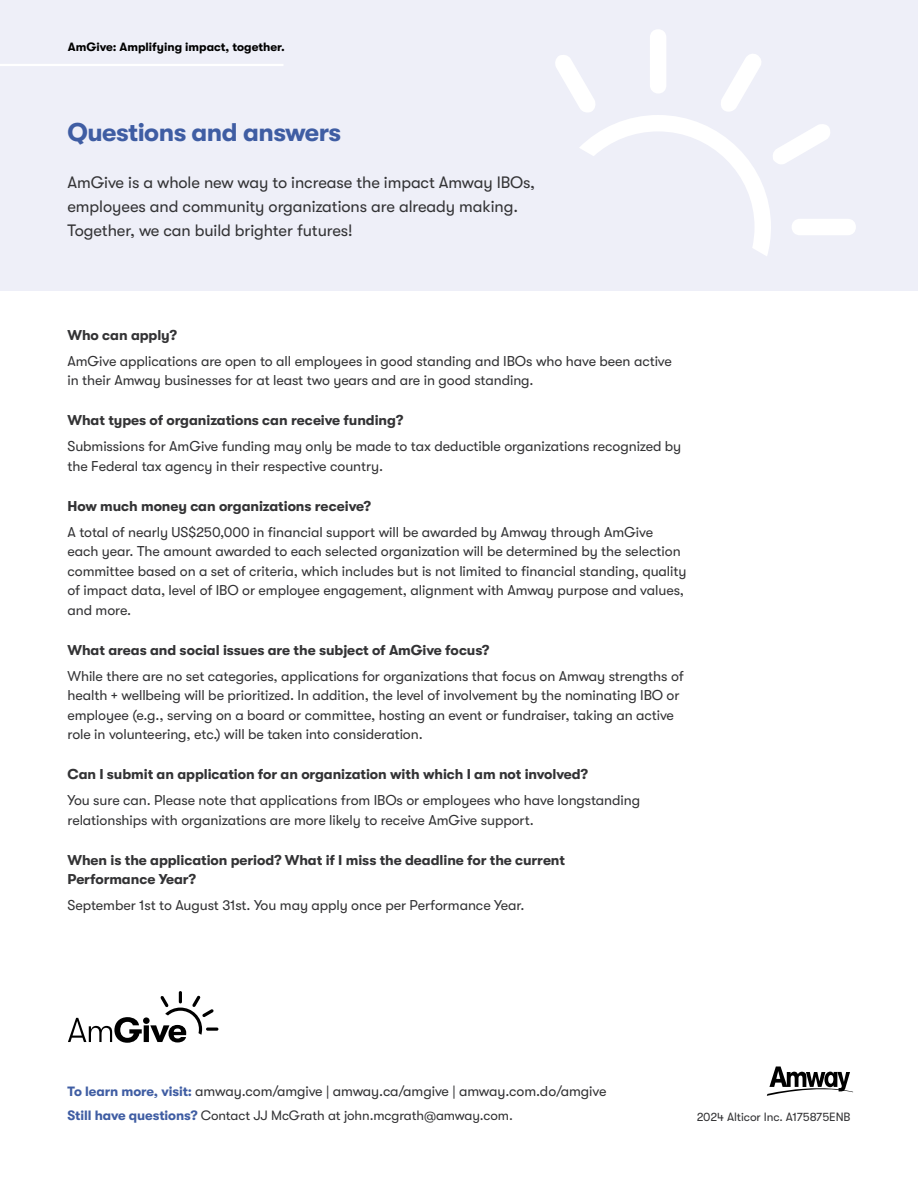
<style>
.page{position:relative;width:918px;height:1188px;background:#fff}
.page>*{position:absolute;margin:0;border:0;box-sizing:border-box;transform-origin:0 0}
.t1{font:700 25.5px "GT Walsheim";letter-spacing:-.02em;color:#3f5da3}
.t2{font:16.5px/24px "GT Walsheim";letter-spacing:-.005em;color:#333335}
.t3{font:14.25px/19.5px "GT Walsheim";letter-spacing:-.005em;color:#333335}
.t4{font:700 14.25px/19.5px "GT Walsheim";letter-spacing:-.005em;color:#333335}
.t5{font:13.5px "GT Walsheim";letter-spacing:-.005em;color:#333335}
.t6{font:700 12px "GT Walsheim";color:#000}
.t7{font:12px "GT Walsheim";letter-spacing:-.005em;color:#333335}
.s1{font-weight:700;font-size:13.5px;color:#3f5da3}
.s2{font-weight:700;color:#3f5da3}
</style>
<div class="page">
<div style="left:0;top:0;width:918px;height:291px;background:#eeeff8"></div>
<div style="left:650px;top:29px;width:16px;height:65px;background:#fff;border-radius:8px"></div>
<div style="left:792px;top:219px;width:64px;height:16px;background:#fff;border-radius:8px"></div>
<svg style="left:555px;top:54px;width:275px;height:202px"></svg>
<hr style="left:0;top:64px;width:284px;height:2px;background:#fff">
<svg style="left:68px;top:991px;width:150px;height:52px"></svg>
<svg style="left:767px;top:1067px;width:86px;height:29px"></svg>
<p class="t6" style="left:68px;top:40px;width:219px">AmGive: Amplifying impact, together.</p>
<h1 class="t1" style="left:68px;top:118px;width:275px">Questions and answers</h1>
<p class="t2" style="left:68px;top:171px;width:469px">AmGive is a whole new way to increase the impact Amway IBOs, employees and community organizations are already making.<br>Together, we can build brighter futures!</p>
<p class="t4" style="left:68px;top:325px;width:111px">Who can apply?</p>
<p class="t3" style="left:68px;top:351px;width:606px">AmGive applications are open to all employees in good standing and IBOs who have been active in their Amway businesses for at least two years and are in good standing.</p>
<p class="t4" style="left:68px;top:410px;width:337px">What types of organizations can receive funding?</p>
<p class="t3" style="left:68px;top:437px;width:615px">Submissions for AmGive funding may only be made to tax deductible organizations recognized by the Federal tax agency in their respective country.</p>
<p class="t4" style="left:68px;top:496px;width:305px">How much money can organizations receive?</p>
<p class="t3" style="left:68px;top:522px;width:621px">A total of nearly US$250,000 in financial support will be awarded by Amway through AmGive each year. The amount awarded to each selected organization will be determined by the selection committee based on a set of criteria, which includes but is not limited to financial standing, quality of impact data, level of IBO or employee engagement, alignment with Amway purpose and values, and more.</p>
<p class="t4" style="left:68px;top:640px;width:423px">What areas and social issues are the subject of AmGive focus?</p>
<p class="t3" style="left:68px;top:666px;width:618px">While there are no set categories, applications for organizations that focus on Amway strengths of health + wellbeing will be prioritized. In addition, the level of involvement by the nominating IBO or employee (e.g., serving on a board or committee, hosting an event or fundraiser, taking an active role in volunteering, etc.) will be taken into consideration.</p>
<p class="t4" style="left:68px;top:764px;width:522px">Can I submit an application for an organization with which I am not involved?</p>
<p class="t3" style="left:68px;top:791px;width:574px">You sure can. Please note that applications from IBOs or employees who have longstanding relationships with organizations are more likely to receive AmGive support.</p>
<p class="t4" style="left:68px;top:850px;width:499px">When is the application period? What if I miss the deadline for the current<br>Performance Year?</p>
<p class="t3" style="left:68px;top:896px;width:459px">September 1st to August 31st. You may apply once per Performance Year.</p>
<p class="t3" style="left:68px;top:1081px;width:540px"><span class="s1">To learn more, visit:</span> amway.com/amgive | amway.ca/amgive | amway.com.do/amgive</p>
<p class="t5" style="left:68px;top:1108px;width:447px"><span class="s2">Still have questions?</span> Contact JJ McGrath at john.mcgrath@amway.com.</p>
<p class="t7" style="left:697px;top:1110px;width:155px">2024 Alticor Inc. A175875ENB</p>
</div>
